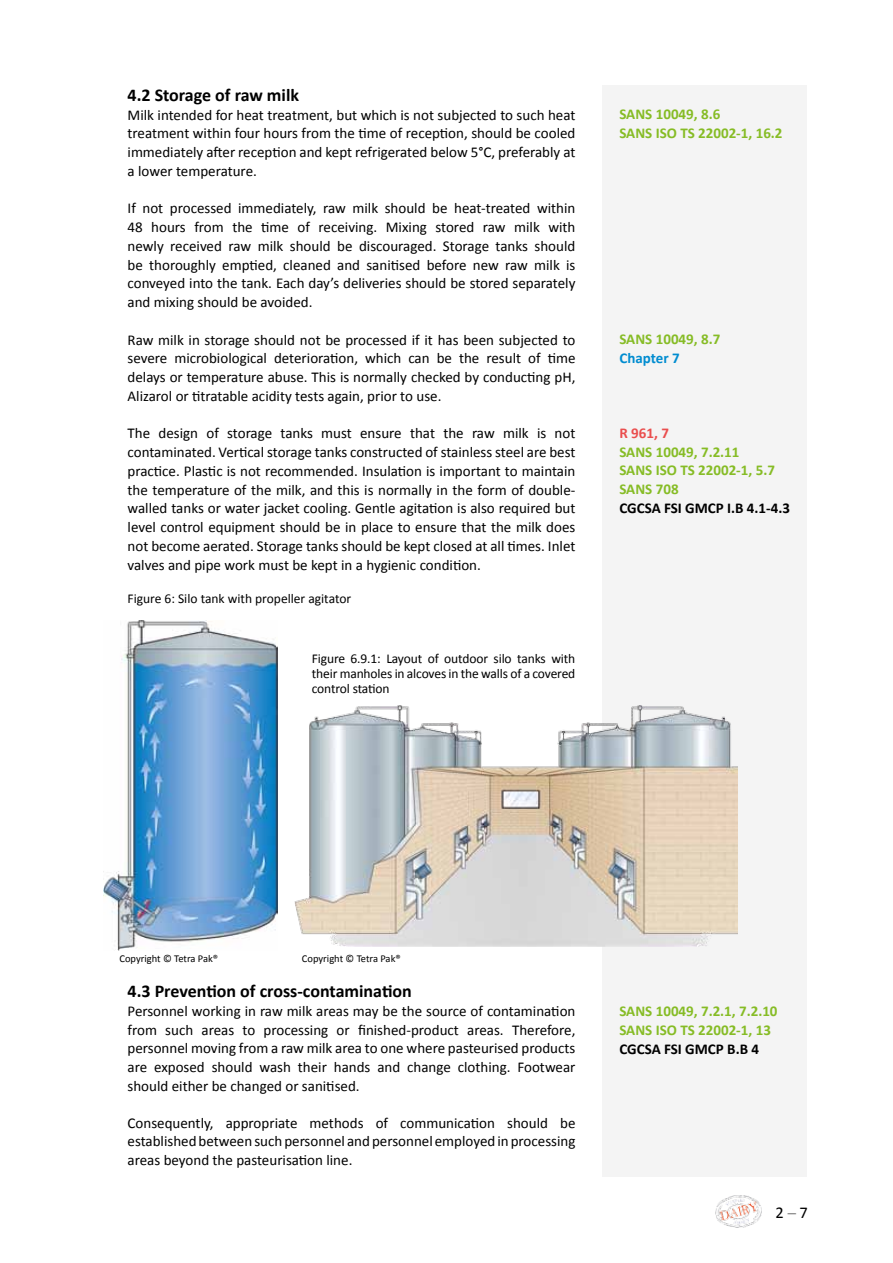
<style>
.page{position:relative;width:893px;height:1263px;background:#fff}
.page>*{position:absolute;margin:0;border:0;box-sizing:border-box;transform-origin:0 0}
.t1{font:700 18px "Calibri";color:#000}
.t2{font:16.5px "Calibri";color:#000}
.t3{font:15px/18.8px "Calibri";color:#000;text-align:justify}
.t4{font:700 15px/18.8px "Calibri";color:#86bc25}
.t5{font:700 15px "Calibri";color:#000}
.t6{font:700 15px "Calibri";color:#008cd0}
.t7{font:700 15px "Calibri";color:#ea4e4e}
.t8{font:13.5px/15px "Calibri";letter-spacing:-.01em;color:#000;text-align:justify}
.t9{font:10.5px "Calibri";color:#000}
.s1{font-family:"Gill Sans";font-weight:300}
</style>
<div class="page">
<img style="left:715px;top:1195px;width:46px;height:32px">
<div style="left:602px;top:85px;width:205px;height:1092px;background:#f4f4f4"></div>
<img style="left:103px;top:621px;width:175px;height:329px">
<img style="left:295px;top:705px;width:443px;height:241px">
<p class="t1" style="left:128px;top:83px;width:173px">4.2 Storage of raw milk</p>
<p class="t3" style="left:128px;top:105px;width:449px">Milk intended for heat treatment, but which is not subjected to such heat treatment within four hours from the time of reception, should be cooled immediately after reception and kept refrigerated below 5°C, preferably at a lower temperature.</p>
<p class="t3" style="left:128px;top:199px;width:449px">If not processed immediately, raw milk should be heat-treated within 48 hours from the time of receiving. Mixing stored raw milk with newly received raw milk should be discouraged. Storage tanks should be thoroughly emptied, cleaned and sanitised before new raw milk is conveyed into the tank. Each day’s deliveries should be stored separately and mixing should be avoided.</p>
<p class="t3" style="left:128px;top:330px;width:449px">Raw milk in storage should not be processed if it has been subjected to severe microbiological deterioration, which can be the result of time delays or temperature abuse. This is normally checked by conducting pH, Alizarol or titratable acidity tests again, prior to use.</p>
<p class="t3" style="left:128px;top:424px;width:449px">The design of storage tanks must ensure that the raw milk is not contaminated. Vertical storage tanks constructed of stainless steel are best practice. Plastic is not recommended. Insulation is important to maintain the temperature of the milk, and this is normally in the form of double&shy;walled tanks or water jacket cooling. Gentle agitation is also required but level control equipment should be in place to ensure that the milk does not become aerated. Storage tanks should be kept closed at all times. Inlet valves and pipe work must be kept in a hygienic condition.</p>
<p class="t8" style="left:128px;top:591px;width:225px">Figure 6: Silo tank with propeller agitator</p>
<p class="t8" style="left:312px;top:651px;width:265px">Figure 6.9.1: Layout of outdoor silo tanks with their manholes in alcoves in the walls of a covered control station</p>
<p class="t4" style="left:619px;top:105px;width:165px">SANS 10049, 8.6<br>SANS ISO TS 22002-1, 16.2</p>
<p class="t4" style="left:619px;top:330px;width:102px">SANS 10049, 8.7</p>
<p class="t6" style="left:619px;top:348px;width:62px">Chapter 7</p>
<p class="t7" style="left:619px;top:423px;width:51px">R 961, 7</p>
<p class="t4" style="left:619px;top:442px;width:157px">SANS 10049, 7.2.11<br>SANS ISO TS 22002-1, 5.7<br>SANS 708</p>
<p class="t5" style="left:619px;top:498px;width:172px">CGCSA FSI GMCP I.B 4.1-4.3</p>
<p class="t9" style="left:119px;top:952px;width:100px">Copyright © Tetra Pak®</p>
<p class="t9" style="left:302px;top:952px;width:100px">Copyright © Tetra Pak®</p>
<p class="t1" style="left:128px;top:980px;width:286px">4.3 Prevention of cross-contamination</p>
<p class="t3" style="left:128px;top:1001px;width:449px">Personnel working in raw milk areas may be the source of contamination from such areas to processing or finished-product areas. Therefore, personnel moving from a raw milk area to one where pasteurised products are exposed should wash their hands and change clothing. Footwear should either be changed or sanitised.</p>
<p class="t3" style="left:128px;top:1113px;width:449px">Consequently, appropriate methods of communication should be established between such personnel and personnel employed in processing areas beyond the pasteurisation line.</p>
<p class="t4" style="left:619px;top:1002px;width:160px">SANS 10049, 7.2.1, 7.2.10<br>SANS ISO TS 22002-1, 13</p>
<p class="t5" style="left:619px;top:1039px;width:141px">CGCSA FSI GMCP B.B 4</p>
<p class="t2" style="left:776px;top:1202px;width:34px">2 <span class="s1">–</span>7</p>
</div>
